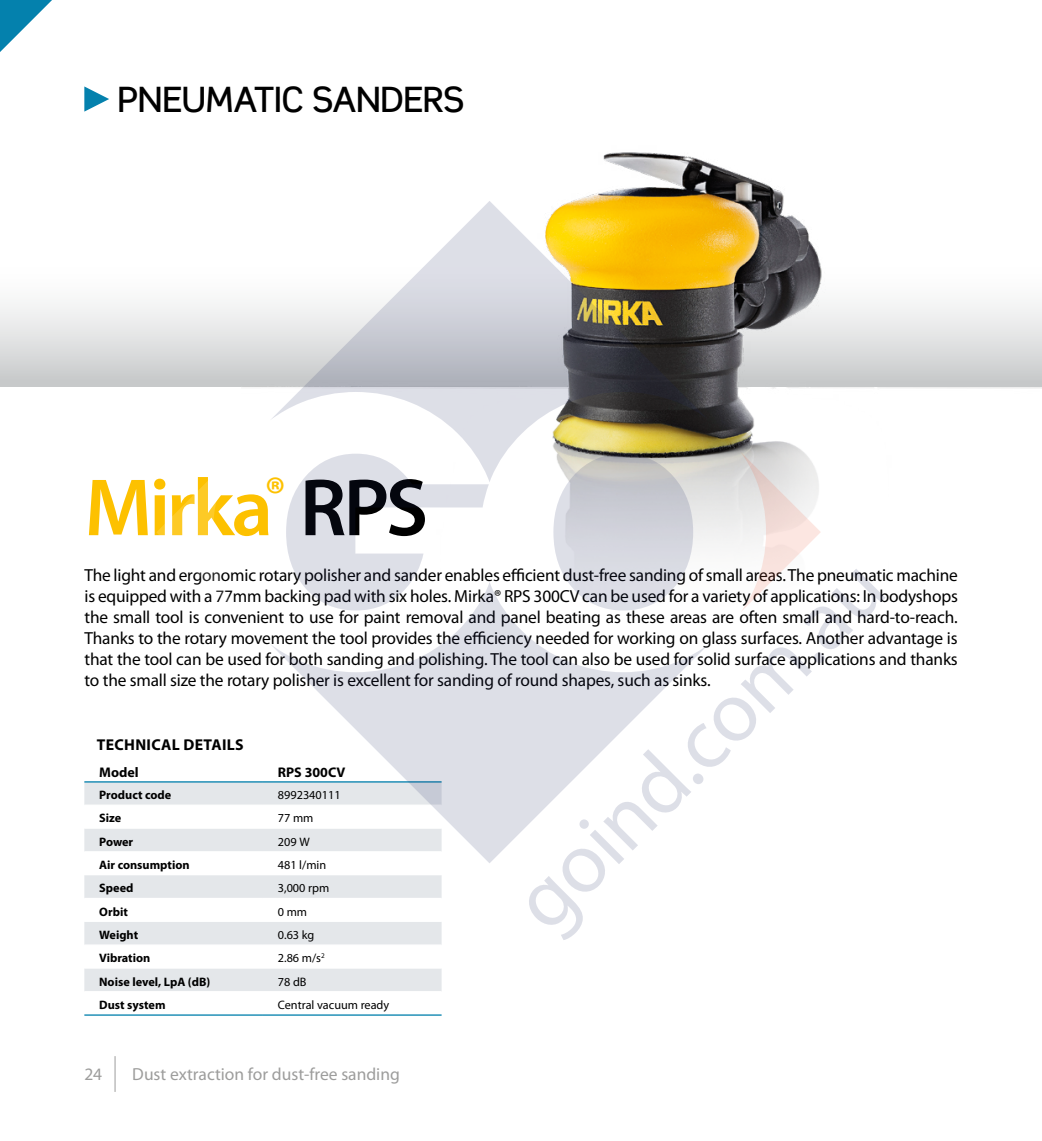
<style>
.page{position:relative;width:1042px;height:1141px;background:#fff}
.page>*{position:absolute;margin:0;border:0;box-sizing:border-box;transform-origin:0 0}
.t1{font:600 81.9px "Myriad Pro";letter-spacing:-.04em;color:#fdc100}
.t2{font:500 35px "Scene Pro";letter-spacing:-.015em;color:#000}
.t3{font:17.5px/21px "Myriad Pro";letter-spacing:-.01em;color:#000;text-align:justify}
.t4{font:17.5px "Myriad Pro";color:#9d9d9c}
.t5{font:700 15.75px "Myriad Pro";letter-spacing:.02em;color:#000}
.t6{font:700 14px "Myriad Pro";color:#000}
.t7{font:700 12.25px "Myriad Pro";color:#000}
.t8{font:12.25px "Myriad Pro";color:#000}
.s1{color:#000}
</style>
<div class="page">
<div style="left:0;top:205px;width:1042px;height:182px;background:linear-gradient(to bottom,#fff,#d1d3d4)"></div>
<img style="left:241px;top:152px;width:801px;height:446px">
<svg style="left:84px;top:86px;width:25px;height:26px"></svg>
<div style="left:84px;top:783px;width:186px;height:22px;background:#e4e7ea"></div>
<svg style="left:84px;top:829px;width:357px;height:162px;fill:#e4e7ea"></svg>
<hr style="left:84px;top:851px;width:179px;height:1px;background:#fff">
<hr style="left:263px;top:851px;width:178px;height:1px;background:#fff">
<hr style="left:84px;top:781px;width:179px;height:2px;background:#0481ad">
<hr style="left:263px;top:781px;width:178px;height:2px;background:#0481ad">
<hr style="left:84px;top:1014px;width:179px;height:2px;background:#0481ad">
<hr style="left:263px;top:1014px;width:178px;height:2px;background:#0481ad">
<hr style="left:84px;top:944px;width:179px;height:2px;background:#fff">
<hr style="left:263px;top:944px;width:178px;height:2px;background:#fff">
<hr style="left:84px;top:898px;width:179px;height:1px;background:#fff">
<hr style="left:263px;top:898px;width:178px;height:1px;background:#fff">
<svg style="left:0;top:0;width:52px;height:52px"></svg>
<hr style="left:115px;top:1056px;width:1px;height:36px;background:#9d9d9c">
<img style="left:848px;top:152px;width:156px;height:29px">
<svg style="left:270px;top:201px;width:438px;height:281px"></svg>
<svg style="left:270px;top:582px;width:256px;height:281px;fill:#e4e7ea"></svg>
<svg style="left:286px;top:454px;width:203px;height:157px"></svg>
<svg style="left:526px;top:451px;width:359px;height:489px"></svg>
<h2 class="t2" style="left:118px;top:77px;width:348px">PNEUMATIC SANDERS</h2>
<h1 class="t1" style="left:84px;top:456px;width:345px">Mirka<sup>®</sup> <span class="s1">RPS</span></h1>
<p class="t3" style="left:84px;top:564px;width:875px">The light and ergonomic rotary polisher and sander enables efficient dust-free sanding of small areas. The pneumatic machine is equipped with a 77mm backing pad with six holes. Mirka® RPS 300CV can be used for a variety of applications: In bodyshops the small tool is convenient to use for paint removal and panel beating as these areas are often small and hard-to-reach.<br>Thanks to the rotary movement the tool provides the efficiency needed for working on glass surfaces. Another advantage is that the tool can be used for both sanding and polishing. The tool can also be used for solid surface applications and thanks to the small size the rotary polisher is excellent for sanding of round shapes, such as sinks.</p>
<p class="t5" style="left:97px;top:734px;width:148px">TECHNICAL DETAILS</p>
<p class="t6" style="left:99px;top:763px;width:41px">Model</p>
<p class="t6" style="left:278px;top:763px;width:69px">RPS 300CV</p>
<p class="t7" style="left:99px;top:787px;width:74px">Product code</p>
<p class="t8" style="left:278px;top:787px;width:64px">8992340111</p>
<p class="t7" style="left:99px;top:810px;width:24px">Size</p>
<p class="t8" style="left:278px;top:811px;width:37px">77 mm</p>
<p class="t7" style="left:99px;top:834px;width:36px">Power</p>
<p class="t8" style="left:278px;top:834px;width:34px">209 W</p>
<p class="t7" style="left:99px;top:857px;width:92px">Air consumption</p>
<p class="t8" style="left:278px;top:857px;width:50px">481 l/min</p>
<p class="t7" style="left:99px;top:880px;width:36px">Speed</p>
<p class="t8" style="left:278px;top:881px;width:53px">3,000 rpm</p>
<p class="t7" style="left:99px;top:904px;width:30px">Orbit</p>
<p class="t8" style="left:278px;top:904px;width:31px">0 mm</p>
<p class="t7" style="left:99px;top:927px;width:40px">Weight</p>
<p class="t8" style="left:278px;top:927px;width:38px">0.63 kg</p>
<p class="t7" style="left:99px;top:950px;width:53px">Vibration</p>
<p class="t8" style="left:278px;top:951px;width:48px">2.86 m/s<sup>2</sup></p>
<p class="t7" style="left:99px;top:974px;width:113px">Noise level, LpA (dB)</p>
<p class="t8" style="left:278px;top:974px;width:30px">78 dB</p>
<p class="t7" style="left:99px;top:997px;width:68px">Dust system</p>
<p class="t8" style="left:278px;top:997px;width:113px">Central vacuum ready</p>
<p class="t4" style="left:84px;top:1063px;width:19px">24</p>
<p class="t4" style="left:132px;top:1063px;width:269px">Dust extraction for dust-free sanding</p>
</div>
